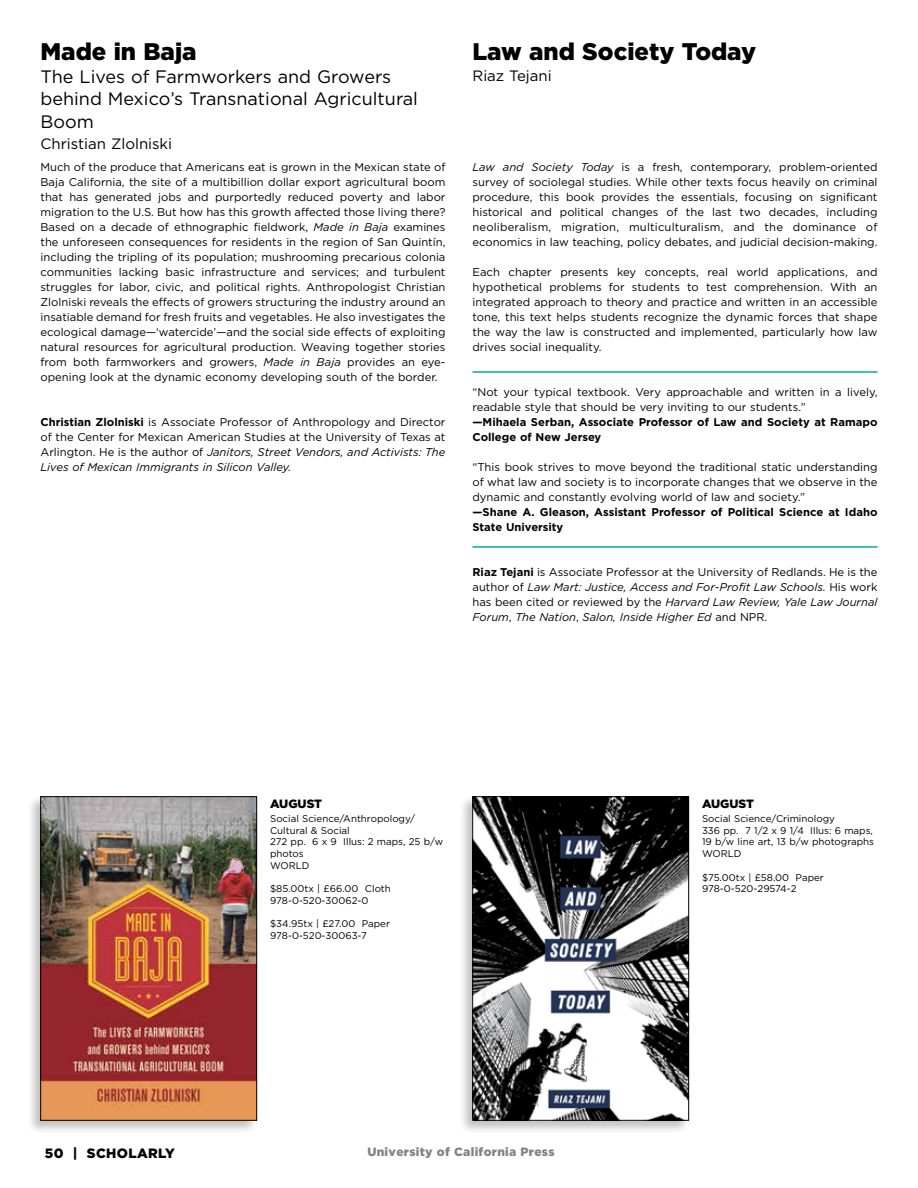
<style>
.page{position:relative;width:918px;height:1188px;background:#fff}
.page>*{position:absolute;margin:0;border:0;box-sizing:border-box;transform-origin:0 0}
.t1{font:900 24px "Gotham";color:#000}
.t2{font:18px/22.5px "Gotham";color:#000}
.t3{font:15px "Gotham";color:#000}
.t4{font:900 13.5px "Gotham";letter-spacing:.025em;color:#000}
.t5{font:900 12px "Gotham";letter-spacing:.025em;color:#808285}
.t6{font:900 12px "Gotham";color:#000}
.t7{font:11.25px/15px "Gotham";color:#000;text-align:justify}
.t8{font:italic 11.25px/15px "Gotham";color:#000;text-align:justify}
.t9{font:700 11.25px/15px "Gotham";color:#000}
.t10{font:9.75px/11.7px "Gotham";color:#000}
.s1{font-style:italic}
.s2{font-weight:700}
.s3{font-weight:700;font-style:normal}
.s4{font-style:normal}
</style>
<div class="page">
<div style="left:26px;top:795px;width:232px;height:340px;background:#000;opacity:.24"></div>
<img style="left:42px;top:798px;width:213px;height:320px">
<div style="left:40px;top:796px;width:217px;height:324px;border:1px solid #000"></div>
<div style="left:458px;top:795px;width:232px;height:340px;background:#000;opacity:.24"></div>
<img style="left:474px;top:798px;width:213px;height:320px">
<div style="left:472px;top:796px;width:217px;height:324px;border:1px solid #000"></div>
<hr style="left:472px;top:371px;width:406px;height:2px;background:#00aaa6">
<hr style="left:472px;top:546px;width:406px;height:2px;background:#00aaa6">
<h1 class="t1" style="left:40px;top:38px;width:158px">Made in Baja</h1>
<h2 class="t2" style="left:40px;top:65px;width:379px">The Lives of Farmworkers and Growers behind Mexico’s Transnational Agricultural<br>Boom</h2>
<h3 class="t3" style="left:40px;top:135px;width:133px">Christian Zlolniski</h3>
<p class="t7" style="left:40px;top:160px;width:407px">Much of the produce that Americans eat is grown in the Mexican state of Baja California, the site of a multibillion dollar export agricultural boom that has generated jobs and purportedly reduced poverty and labor migration to the U.S. But how has this growth affected those living there?<br>Based on a decade of ethnographic fieldwork, <span class="s1">Made in Baja</span> examines the unforeseen consequences for residents in the region of San Quintín, including the tripling of its population; mushrooming precarious colonia communities lacking basic infrastructure and services; and turbulent struggles for labor, civic, and political rights. Anthropologist Christian Zlolniski reveals the effects of growers structuring the industry around an insatiable demand for fresh fruits and vegetables. He also investigates the ecological damage—‘watercide’—and the social side effects of exploiting natural resources for agricultural production. Weaving together stories from both farmworkers and growers, <span class="s1">Made in Baja</span> provides an eye&shy;opening look at the dynamic economy developing south of the border.</p>
<p class="t7" style="left:40px;top:415px;width:407px"><span class="s2">Christian Zlolniski</span> is Associate Professor of Anthropology and Director of the Center for Mexican American Studies at the University of Texas at Arlington. He is the author of <span class="s1">Janitors, Street Vendors, and Activists: The Lives of Mexican Immigrants in Silicon Valley.</span></p>
<h1 class="t1" style="left:472px;top:38px;width:285px">Law and Society Today</h1>
<h3 class="t3" style="left:472px;top:68px;width:81px">Riaz Tejani</h3>
<p class="t7" style="left:472px;top:160px;width:407px"><span class="s1">Law and Society Today</span> is a fresh, contemporary, problem-oriented survey of sociolegal studies. While other texts focus heavily on criminal procedure, this book provides the essentials, focusing on significant historical and political changes of the last two decades, including neoliberalism, migration, multiculturalism, and the dominance of economics in law teaching, policy debates, and judicial decision-making.</p>
<p class="t7" style="left:472px;top:265px;width:407px">Each chapter presents key concepts, real world applications, and hypothetical problems for students to test comprehension. With an integrated approach to theory and practice and written in an accessible tone, this text helps students recognize the dynamic forces that shape the way the law is constructed and implemented, particularly how law drives social inequality.</p>
<p class="t7" style="left:472px;top:385px;width:407px">“Not your typical textbook. Very approachable and written in a lively, readable style that should be very inviting to our students.”</p>
<p class="t9" style="left:472px;top:415px;width:407px">—Mihaela Serban, Associate Professor of Law and Society at Ramapo<br>College of New Jersey</p>
<p class="t7" style="left:472px;top:460px;width:407px">“This book strives to move beyond the traditional static understanding of what law and society is to incorporate changes that we observe in the dynamic and constantly evolving world of law and society.”</p>
<p class="t9" style="left:472px;top:505px;width:407px">—Shane A. Gleason, Assistant Professor of Political Science at Idaho<br>State University</p>
<p class="t8" style="left:472px;top:565px;width:407px"><span class="s3">Riaz Tejani</span> <span class="s4">is Associate Professor at the University of Redlands. He is the author of</span> Law Mart: Justice, Access and For-Profit Law Schools. <span class="s4">His work has been cited or reviewed by the</span> Harvard Law Review, Yale Law Journal Forum<span class="s4">,</span> The Nation<span class="s4">,</span> Salon, Inside Higher Ed <span class="s4">and NPR.</span></p>
<p class="t6" style="left:270px;top:796px;width:54px">AUGUST</p>
<p class="t10" style="left:270px;top:813px;width:175px">Social Science/Anthropology/<br>Cultural &amp; Social<br>272 pp. 6 x 9 Illus: 2 maps, 25 b/w photos<br>WORLD</p>
<p class="t10" style="left:270px;top:883px;width:122px">$85.00tx | £66.00 Cloth<br>978-0-520-30062-0</p>
<p class="t10" style="left:270px;top:918px;width:121px">$34.95tx | £27.00 Paper<br>978-0-520-30063-7</p>
<p class="t6" style="left:702px;top:796px;width:54px">AUGUST</p>
<p class="t10" style="left:702px;top:813px;width:174px">Social Science/Criminology<br>336 pp. 7 1/2 x 9 1/4 Illus: 6 maps,<br>19 b/w line art, 13 b/w photographs<br>WORLD</p>
<p class="t10" style="left:702px;top:871px;width:123px">$75.00tx | £58.00 Paper<br>978-0-520-29574-2</p>
<p class="t4" style="left:45px;top:1145px;width:131px">50 | SCHOLARLY</p>
<p class="t5" style="left:367px;top:1145px;width:189px">University of California Press</p>
</div>
